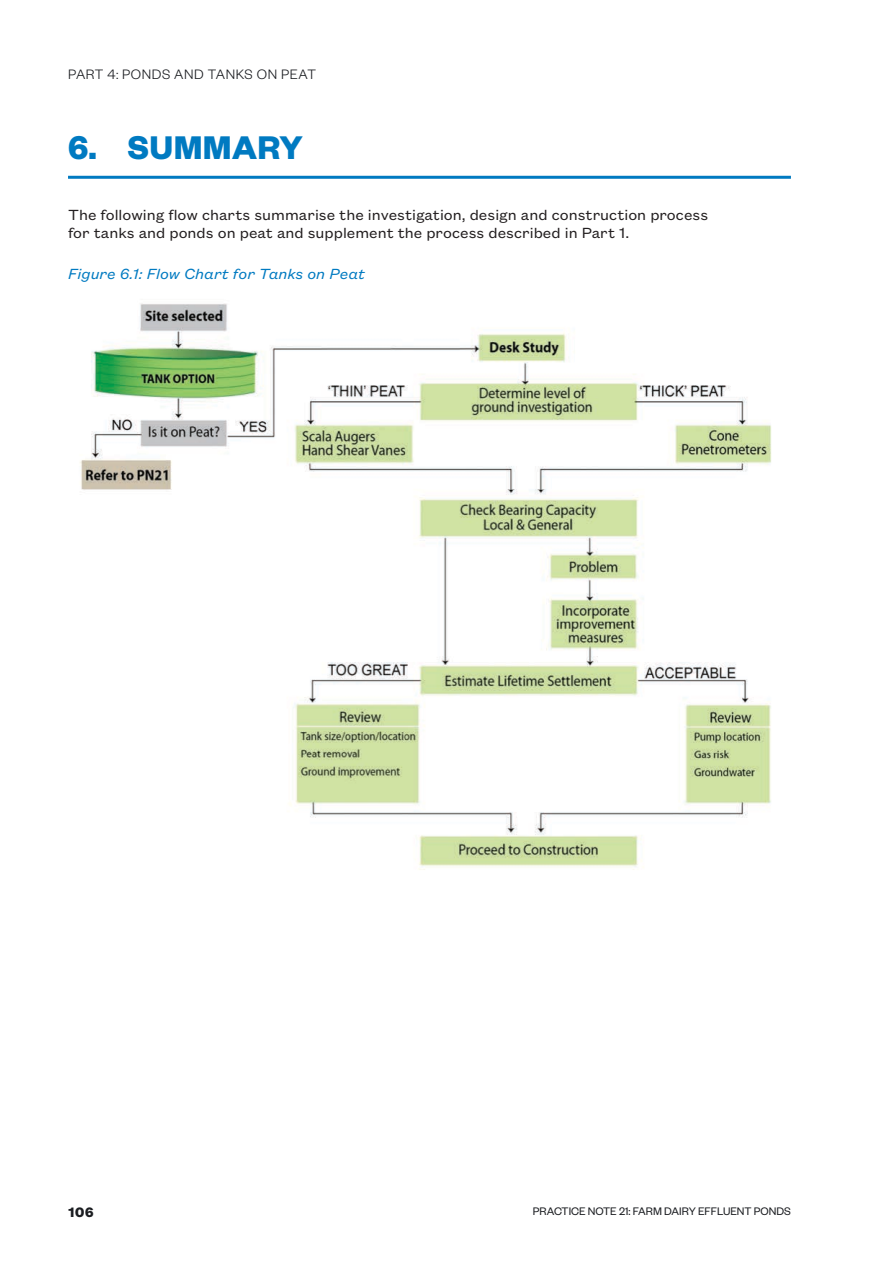
<style>
.page{position:relative;width:893px;height:1263px;background:#fff}
.page>*{position:absolute;margin:0;border:0;box-sizing:border-box;transform-origin:0 0}
.t1{font:700 36px "Founders Grotesk";letter-spacing:.01em;color:#007ac1}
.Body{font:16.2px/18.3px "Founders Grotesk Text";color:#231f20}
.Image_caption{font:italic 16.2px "Founders Grotesk Text";color:#007ac1}
.t2{font:300 15px "Founders Grotesk";letter-spacing:.04em;color:#1b1d21}
.t3{font:700 15px "Founders Grotesk Text";color:#1b1d21}
.t4{font:12px "Founders Grotesk";color:#1b1d21}
</style>
<div class="page">
<hr style="left:68px;top:176px;width:723px;height:3px;background:#007ac1">
<img style="left:80px;top:303px;width:692px;height:567px">
<p class="t2" style="left:68px;top:65px;width:249px">PART 4: PONDS AND TANKS ON PEAT</p>
<p class="t1" style="left:68px;top:124px;width:236px">6. SUMMARY</p>
<p class="Body" style="left:68px;top:204px;width:642px">The following flow charts summarise the investigation, design and construction process for tanks and ponds on peat and supplement the process described in Part 1.</p>
<p class="Image_caption" style="left:68px;top:263px;width:299px">Figure 6.1: Flow Chart for Tanks on Peat</p>
<p class="t3" style="left:68px;top:1202px;width:27px">106</p>
<p class="t4" style="left:533px;top:1204px;width:259px">PRACTICE NOTE 21: FARM DAIRY EFFLUENT PONDS</p>
</div>
